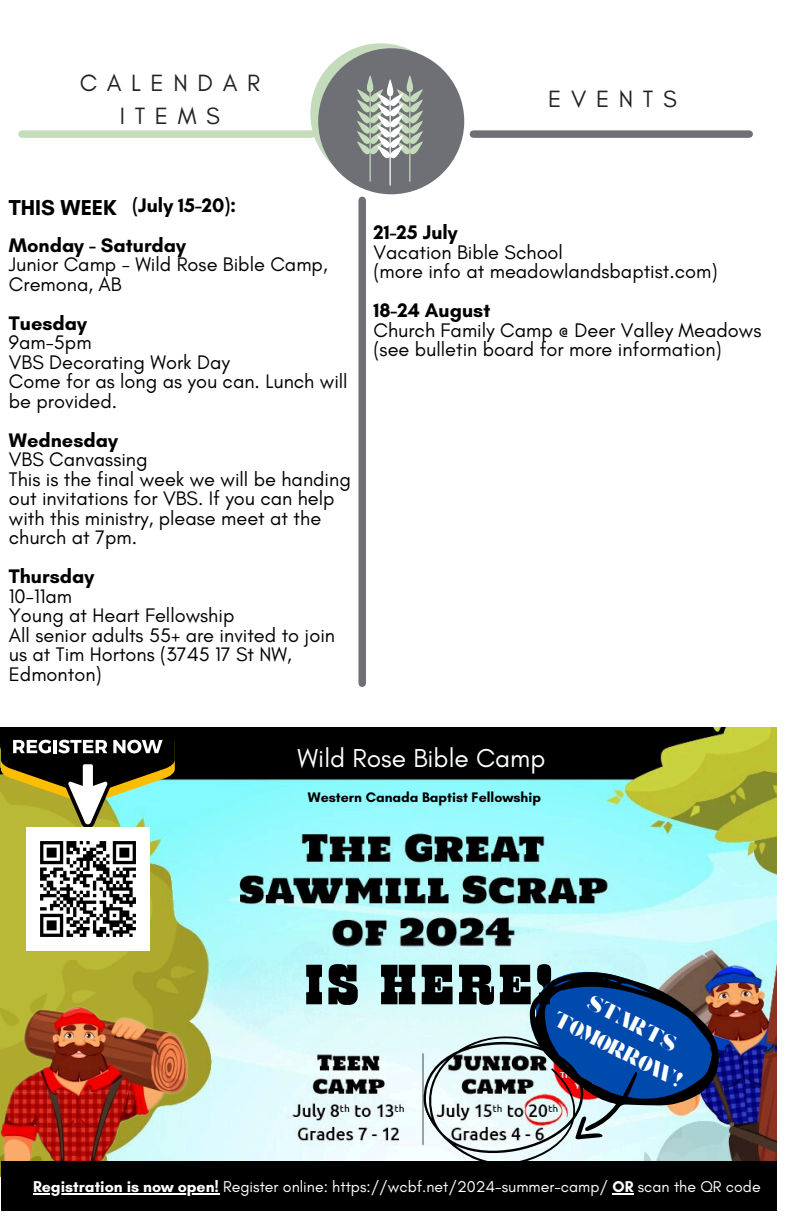
<style>
.page{position:relative;width:792px;height:1224px;background:#fff}
.page>*{position:absolute;margin:0;border:0;box-sizing:border-box;transform-origin:0 0}
.t1{font:51.6px "PL Barnum Block";letter-spacing:.085em;color:#000}
.t2{font:26.4px "Glacial Indifference";color:#fff}
.t3{font:24px/33px "Glacial Indifference";letter-spacing:.4em;color:#222;text-align:center}
.t4{font:700 22px "Glacial Indifference";color:#000}
.t5{font:21.6px/29.8px "Foda Display";color:#fff;text-align:center}
.t6{font:20px/19.6px "Glacial Indifference";color:#000}
.t7{font:700 20px "Glacial Indifference";color:#000}
.t8{font:16px "Glacial Indifference";color:#fff}
.t9{font:700 14px "Glacial Indifference";color:#000}
.s1{font-weight:700}
</style>
<div class="page">
<svg style="left:310px;top:43px;width:163px;height:157px"></svg>
<div style="left:473px;top:130px;width:276px;height:8px;background:#6e7075"></div>
<div style="left:22px;top:130px;width:290px;height:8px;background:#c4dcbb"></div>
<div style="left:358px;top:200px;width:8px;height:483px;background:#6e7075"></div>
<img style="left:1px;top:728px;width:775px;height:434px">
<div style="left:1px;top:1162px;width:775px;height:49px;background:#000"></div>
<svg style="left:1px;top:728px;width:174px;height:100px;background:#6b764f"></svg>
<img style="left:0;top:1005px;width:189px;height:156px">
<div style="left:250px;top:733px;width:339px;height:45px;background:#000"></div>
<img style="left:499px;top:952px;width:240px;height:210px">
<img style="left:27px;top:828px;width:123px;height:123px">
<hr style="left:33px;top:1193px;width:186px;height:1px;background:#fff">
<svg style="left:406px;top:964px;width:318px;height:231px"></svg>
<p class="t3" style="left:80px;top:66px;width:182px">CALENDAR<br>ITEMS</p>
<h2 class="t3" style="left:548px;top:82px;width:130px">EVENTS</h2>
<p class="t4" style="left:9px;top:194px;width:109px">THIS WEEK</p>
<p class="t7" style="left:132px;top:193px;width:105px">(July 15-20):</p>
<h2 class="t7" style="left:9px;top:233px;width:179px">Monday - Saturday</h2>
<h4 class="t6" style="left:9px;top:254px;width:320px">Junior Camp - Wild Rose Bible Camp,</h4>
<h6 class="t6" style="left:9px;top:274px;width:114px">Cremona, AB</h6>
<p class="t7" style="left:9px;top:311px;width:80px">Tuesday</p>
<p class="t6" style="left:9px;top:332px;width:84px">9am-5pm</p>
<p class="t6" style="left:9px;top:352px;width:223px">VBS Decorating Work Day</p>
<p class="t6" style="left:9px;top:371px;width:340px">Come for as long as you can. Lunch will be provided.</p>
<p class="t7" style="left:9px;top:428px;width:111px">Wednesday</p>
<p class="t6" style="left:9px;top:449px;width:140px">VBS Canvassing</p>
<p class="t6" style="left:9px;top:469px;width:344px">This is the final week we will be handing out invitations for VBS. If you can help with this ministry, please meet at the church at 7pm.</p>
<p class="t7" style="left:9px;top:564px;width:87px">Thursday</p>
<p class="t6" style="left:9px;top:586px;width:65px">10-11am</p>
<p class="t6" style="left:9px;top:605px;width:227px">Young at Heart Fellowship</p>
<p class="t6" style="left:9px;top:625px;width:328px">All senior adults 55+ are invited to join us at Tim Hortons (3745 17 St NW,<br>Edmonton)</p>
<p class="t7" style="left:373px;top:220px;width:86px">21-25 July</p>
<p class="t6" style="left:373px;top:242px;width:191px">Vacation Bible School</p>
<p class="t6" style="left:373px;top:262px;width:346px">(more info at meadowlandsbaptist.com)</p>
<p class="t7" style="left:373px;top:298px;width:118px">18-24 August</p>
<p class="t6" style="left:373px;top:320px;width:389px">Church Family Camp @ Deer Valley Meadows</p>
<p class="t6" style="left:373px;top:340px;width:350px">(see bulletin board for more information)</p>
<p class="t2" style="left:298px;top:742px;width:249px">Wild Rose Bible Camp</p>
<p class="t9" style="left:308px;top:788px;width:235px">Western Canada Baptist Fellowship</p>
<p class="t1" style="left:305px;top:948px;width:248px">IS HERE!</p>
<p class="t5" style="left:575px;top:979px;width:144px;rotate:27deg">STARTS<br>TOMORROW!</p>
<h3 class="t8" style="left:33px;top:1177px;width:729px"><span class="s1">Registration is now open!</span> Register online: https://wcbf.net/2024-summer-camp/ <span class="s1">OR</span> scan the QR code</h3>
</div>
